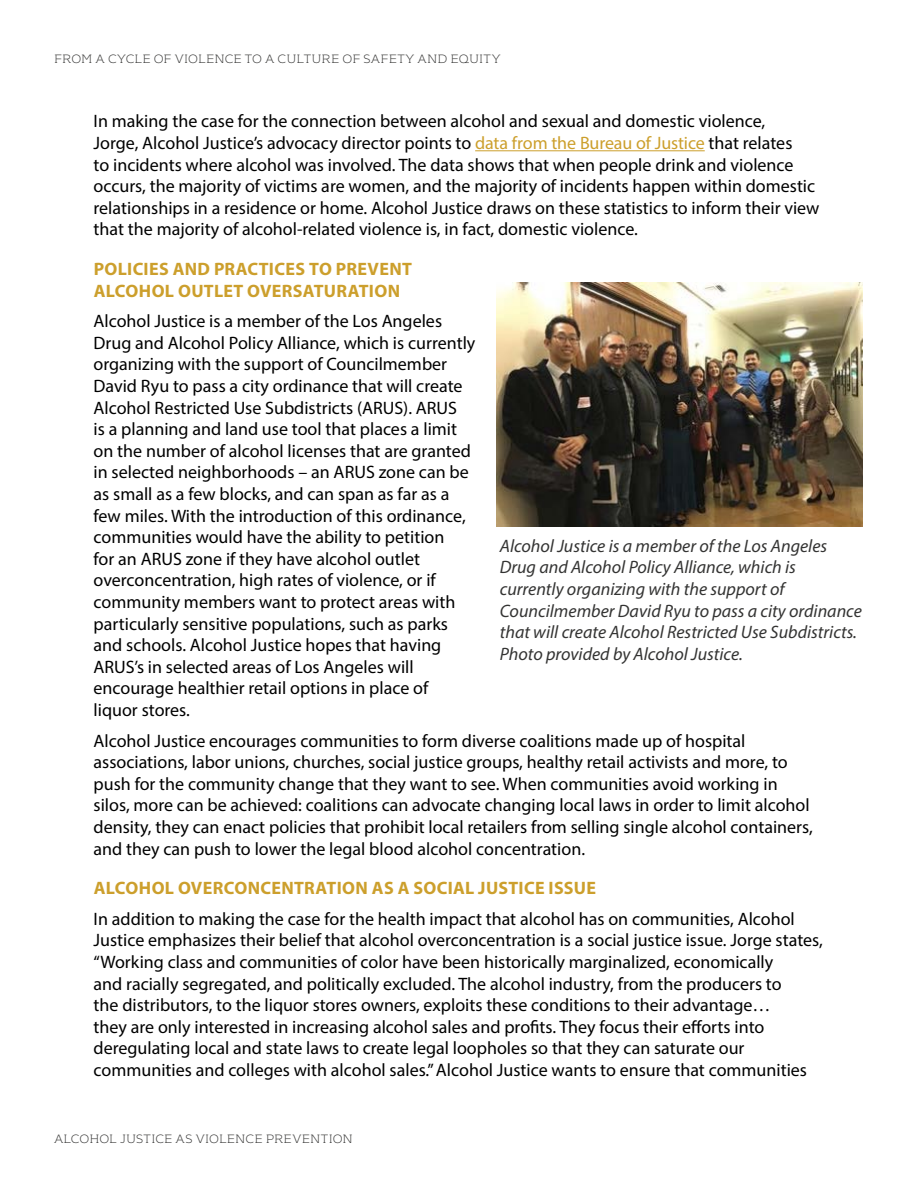
<style>
.page{position:relative;width:918px;height:1188px;background:#fff}
.page>*{position:absolute;margin:0;border:0;box-sizing:border-box;transform-origin:0 0}
.t1{font:18px/21.6px "Myriad Pro";color:#000}
.t2{font:italic 18px/21.6px "Myriad Pro";color:#343433}
.t3{font:700 18px/21.6px "Myriad Pro";letter-spacing:.015em;color:#cc9f2c}
.t4{font:300 12px "Kontrapunkt Bob";letter-spacing:.005em;color:#343433}
.s1{color:#cc9f2c}
</style>
<div class="page">
<hr style="left:475px;top:150px;width:230px;height:1px;background:#cc9f2c">
<img style="left:496px;top:282px;width:367px;height:245px">
<p class="t4" style="left:54px;top:53px;width:448px">FROM A CYCLE OF VIOLENCE TO A CULTURE OF SAFETY AND EQUITY</p>
<p class="t1" style="left:94px;top:110px;width:727px">In making the case for the connection between alcohol and sexual and domestic violence,<br>Jorge, Alcohol Justice’s advocacy director points to <span class="s1">data from the Bureau of Justice</span> that relates<br>to incidents where alcohol was involved. The data shows that when people drink and violence occurs, the majority of victims are women, and the majority of incidents happen within domestic relationships in a residence or home. Alcohol Justice draws on these statistics to inform their view that the majority of alcohol-related violence is, in fact, domestic violence.</p>
<p class="t3" style="left:94px;top:258px;width:320px">POLICIES AND PRACTICES TO PREVENT<br>ALCOHOL OUTLET OVERSATURATION</p>
<p class="t1" style="left:94px;top:310px;width:383px">Alcohol Justice is a member of the Los Angeles Drug and Alcohol Policy Alliance, which is currently organizing with the support of Councilmember David Ryu to pass a city ordinance that will create Alcohol Restricted Use Subdistricts (ARUS). ARUS<br>is a planning and land use tool that places a limit on the number of alcohol licenses that are granted in selected neighborhoods – an ARUS zone can be as small as a few blocks, and can span as far as a few miles. With the introduction of this ordinance, communities would have the ability to petition<br>for an ARUS zone if they have alcohol outlet overconcentration, high rates of violence, or if community members want to protect areas with particularly sensitive populations, such as parks and schools. Alcohol Justice hopes that having ARUS’s in selected areas of Los Angeles will encourage healthier retail options in place of liquor stores.</p>
<p class="t1" style="left:94px;top:729px;width:721px">Alcohol Justice encourages communities to form diverse coalitions made up of hospital associations, labor unions, churches, social justice groups, healthy retail activists and more, to push for the community change that they want to see. When communities avoid working in silos, more can be achieved: coalitions can advocate changing local laws in order to limit alcohol density, they can enact policies that prohibit local retailers from selling single alcohol containers, and they can push to lower the legal blood alcohol concentration.</p>
<p class="t3" style="left:94px;top:877px;width:504px">ALCOHOL OVERCONCENTRATION AS A SOCIAL JUSTICE ISSUE</p>
<p class="t1" style="left:94px;top:908px;width:731px">In addition to making the case for the health impact that alcohol has on communities, Alcohol Justice emphasizes their belief that alcohol overconcentration is a social justice issue. Jorge states, “Working class and communities of color have been historically marginalized, economically<br>and racially segregated, and politically excluded. The alcohol industry, from the producers to<br>the distributors, to the liquor stores owners, exploits these conditions to their advantage…<br>they are only interested in increasing alcohol sales and profits. They focus their efforts into deregulating local and state laws to create legal loopholes so that they can saturate our communities and colleges with alcohol sales.” Alcohol Justice wants to ensure that communities</p>
<p class="t2" style="left:500px;top:535px;width:364px">Alcohol Justice is a member of the Los Angeles Drug and Alcohol Policy Alliance, which is currently organizing with the support of Councilmember David Ryu to pass a city ordinance that will create Alcohol Restricted Use Subdistricts.<br>Photo provided by Alcohol Justice.</p>
<p class="t4" style="left:54px;top:1132px;width:300px">ALCOHOL JUSTICE AS VIOLENCE PREVENTION</p>
</div>
